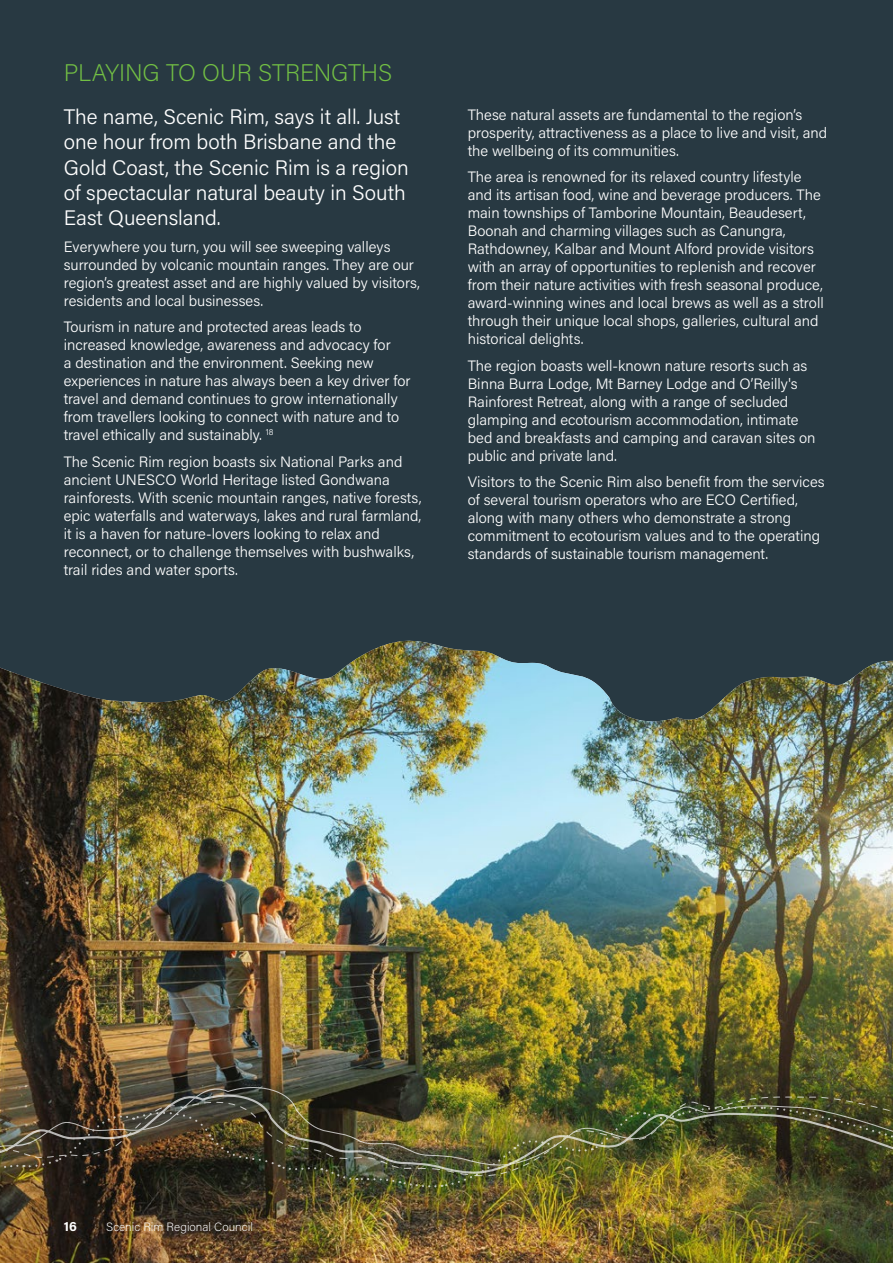
<style>
.page{position:relative;width:893px;height:1263px;background:#283942}
.page>*{position:absolute;margin:0;border:0;box-sizing:border-box;transform-origin:0 0}
.t1{font:200 24px "Acumin Pro";letter-spacing:-.005em;color:#72bf44}
.t2{font:300 21px/25.2px "Acumin Pro";color:#fff}
.t3{font:300 15px/18px "Acumin Pro";color:#fff}
.t4{font:700 13.5px "Acumin Pro";color:#fff}
.t5{font:200 12px "Acumin Pro";color:#fff}
</style>
<div class="page">
<img style="left:0;top:641px;width:893px;height:622px">
<img style="left:0;top:1079px;width:893px;height:17px">
<img style="left:0;top:1096px;width:893px;height:97px">
<h1 class="t1" style="left:64px;top:57px;width:330px">PLAYING TO OUR STRENGTHS</h1>
<h2 class="t2" style="left:64px;top:103px;width:347px">The name, Scenic Rim, says it all. Just one hour from both Brisbane and the Gold Coast, the Scenic Rim is a region of spectacular natural beauty in South East Queensland.</h2>
<p class="t3" style="left:64px;top:237px;width:358px">Everywhere you turn, you will see sweeping valleys surrounded by volcanic mountain ranges. They are our region’s greatest asset and are highly valued by visitors, residents and local businesses.</p>
<p class="t3" style="left:64px;top:317px;width:348px">Tourism in nature and protected areas leads to increased knowledge, awareness and advocacy for<br>a destination and the environment. Seeking new experiences in nature has always been a key driver for travel and demand continues to grow internationally from travellers looking to connect with nature and to travel ethically and sustainably. <sup>18</sup></p>
<p class="t3" style="left:64px;top:452px;width:359px">The Scenic Rim region boasts six National Parks and ancient UNESCO World Heritage listed Gondwana rainforests. With scenic mountain ranges, native forests, epic waterfalls and waterways, lakes and rural farmland, it is a haven for nature-lovers looking to relax and reconnect, or to challenge themselves with bushwalks, trail rides and water sports.</p>
<p class="t3" style="left:468px;top:105px;width:361px">These natural assets are fundamental to the region’s prosperity, attractiveness as a place to live and visit, and the wellbeing of its communities.</p>
<p class="t3" style="left:468px;top:167px;width:357px">The area is renowned for its relaxed country lifestyle and its artisan food, wine and beverage producers. The main townships of Tamborine Mountain, Beaudesert, Boonah and charming villages such as Canungra, Rathdowney, Kalbar and Mount Alford provide visitors with an array of opportunities to replenish and recover from their nature activities with fresh seasonal produce, award-winning wines and local brews as well as a stroll through their unique local shops, galleries, cultural and historical delights.</p>
<p class="t3" style="left:468px;top:356px;width:349px">The region boasts well-known nature resorts such as Binna Burra Lodge, Mt Barney Lodge and O’Reilly's Rainforest Retreat, along with a range of secluded glamping and ecotourism accommodation, intimate bed and breakfasts and camping and caravan sites on public and private land.</p>
<p class="t3" style="left:468px;top:472px;width:358px">Visitors to the Scenic Rim also benefit from the services of several tourism operators who are ECO Certified, along with many others who demonstrate a strong commitment to ecotourism values and to the operating standards of sustainable tourism management.</p>
<p class="t4" style="left:64px;top:1217px;width:15px">16</p>
<p class="t5" style="left:106px;top:1218px;width:148px">Scenic Rim Regional Council</p>
</div>
